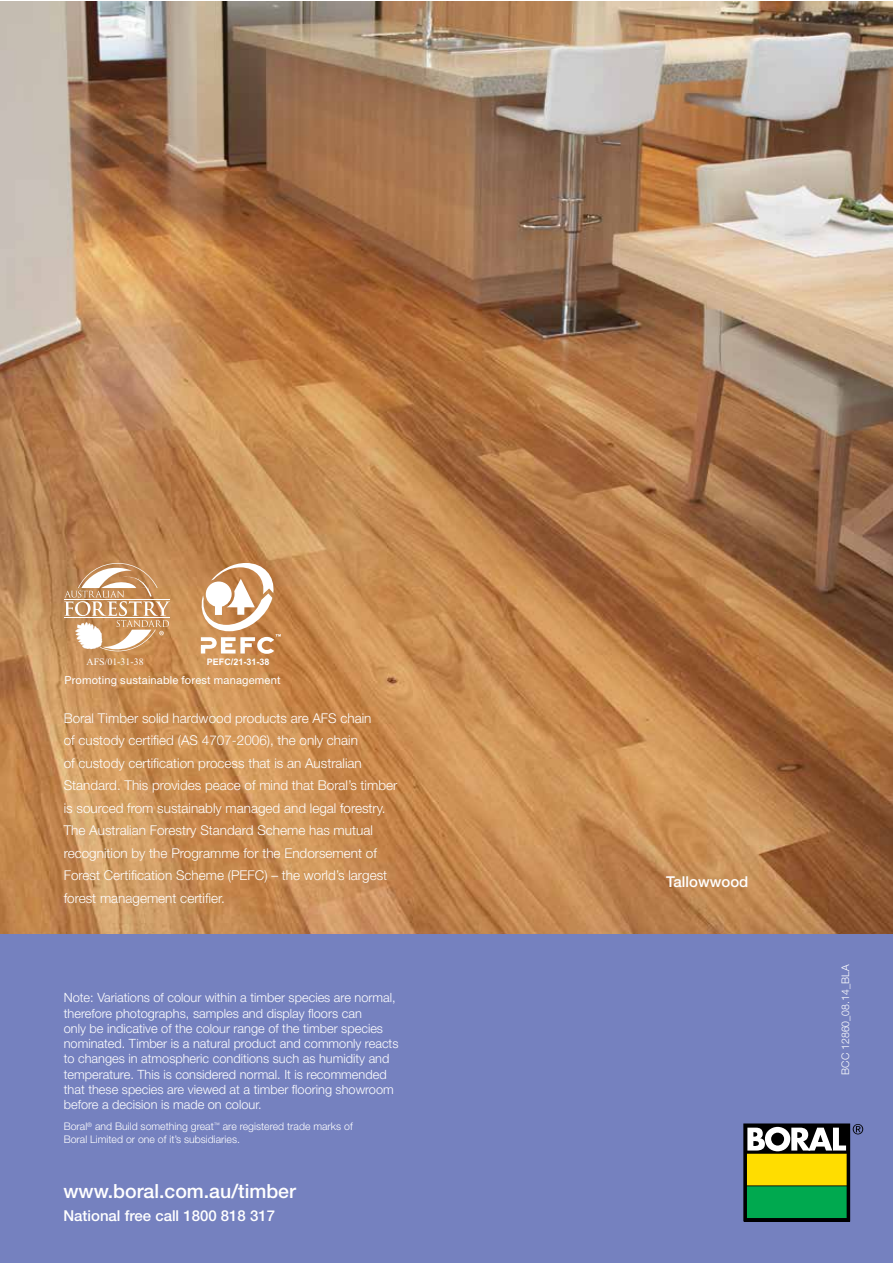
<style>
.page{position:relative;width:893px;height:1263px;background:#fff}
.page>*{position:absolute;margin:0;border:0;box-sizing:border-box;transform-origin:0 0}
.t1{font:500 19.5px "Helvetica Neue LT Std";color:#fff}
.t2{font:500 15px "Helvetica Neue LT Std";color:#fff}
.t3{font:300 13.5px/22.5px "Helvetica Neue LT Std";color:#fff}
.t4{font:300 12.75px/15.3px "Helvetica Neue LT Std";color:#fff}
.t5{font:11.1px "Helvetica Neue LT Std";letter-spacing:.015em;color:#fff}
.t6{font:300 10.5px/12.6px "Helvetica Neue LT Std";color:#fff}
.t7{font:9.9px "Times New Roman";color:#fff}
.t8{font:700 9px "Arial";color:#fff}
</style>
<div class="page">
<img style="left:0;top:1px;width:892px;height:933px">
<div style="left:0;top:934px;width:892px;height:329px;background:#7581bf"></div>
<svg style="left:746px;top:1126px;width:102px;height:93px"></svg>
<div style="left:744px;top:1124px;width:106px;height:97px;border:1px solid #000"></div>
<div style="left:747px;top:1154px;width:99px;height:31px;background:#fd0"></div>
<div style="left:747px;top:1187px;width:99px;height:30px;background:#00a94f"></div>
<svg style="left:747px;top:1127px;width:99px;height:24px;background:#9a9a9a"></svg>
<svg style="left:853px;top:1124px;width:10px;height:10px"></svg>
<svg style="left:200px;top:563px;width:81px;height:91px"></svg>
<svg style="left:64px;top:563px;width:106px;height:88px"></svg>
<p class="t7" style="left:87px;top:656px;width:59px">AFS/01-31-38</p>
<p class="t8" style="left:207px;top:657px;width:64px">PEFC/21-31-38</p>
<p class="t5" style="left:64px;top:674px;width:218px">Promoting sustainable forest management</p>
<p class="t3" style="left:64px;top:706px;width:335px">Boral Timber solid hardwood products are AFS chain<br>of custody certified (AS 4707-2006), the only chain<br>of custody certification process that is an Australian Standard. This provides peace of mind that Boral’s timber is sourced from sustainably managed and legal forestry.<br>The Australian Forestry Standard Scheme has mutual recognition by the Programme for the Endorsement of Forest Certification Scheme (PEFC) – the world’s largest forest management certifier.</p>
<p class="t4" style="left:64px;top:990px;width:336px">Note: Variations of colour within a timber species are normal, therefore photographs, samples and display floors can<br>only be indicative of the colour range of the timber species nominated. Timber is a natural product and commonly reacts to changes in atmospheric conditions such as humidity and temperature. This is considered normal. It is recommended that these species are viewed at a timber flooring showroom before a decision is made on colour.</p>
<p class="t6" style="left:64px;top:1120px;width:290px">Boral<sup>®</sup> and Build something great<sup>™</sup> are registered trade marks of<br>Boral Limited or one of it’s subsidiaries.</p>
<h1 class="t1" style="left:63px;top:1180px;width:234px">www.boral.com.au/timber</h1>
<p class="t2" style="left:63px;top:1206px;width:213px">National free call 1800 818 317</p>
<p class="t2" style="left:666px;top:873px;width:84px">Tallowwood</p>
<p class="t6" style="left:839px;top:1075px;width:112px;rotate:-90deg">BCC 12860_08.14_BLA</p>
</div>
